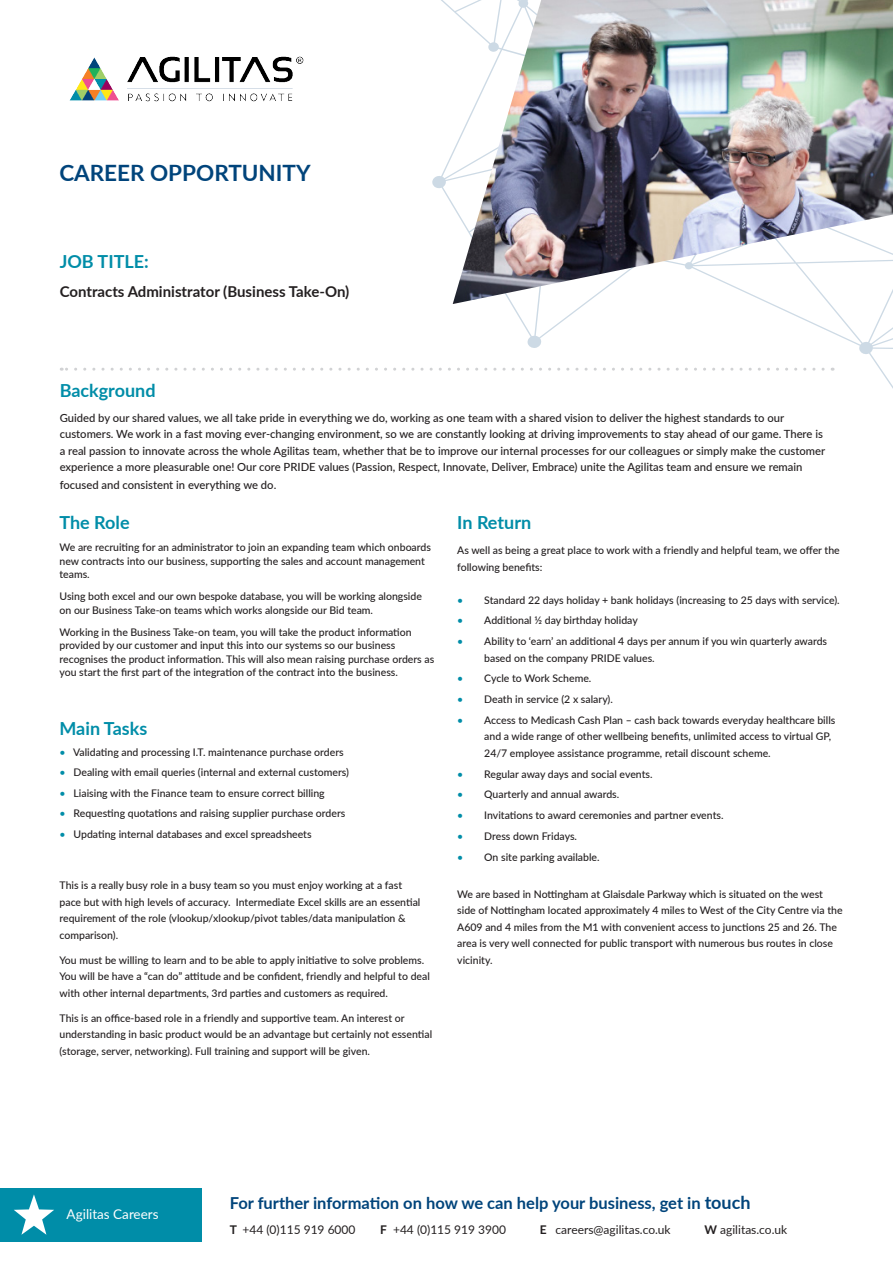
<style>
.page{position:relative;width:893px;height:1263px;background:#fff}
.page>*{position:absolute;margin:0;border:0;box-sizing:border-box;transform-origin:0 0}
.t1{font:700 22.5px "Lato";color:#00447b}
.t2{font:700 18px "Lato";color:#008da8}
.t3{font:700 16.5px "Lato";color:#00447b}
.t4{font:700 15px "Lato";color:#231f20}
.t5{font:13.5px "Lato";color:#fff}
.t6{font:12px "Lato";color:#231f20}
.No_Spacing{font:500 11.25px/16.5px "Lato";color:#231f20}
.No_Spacing-2{font:500 10.5px/16.5px "Lato";color:#231f20}
.s1{color:#008da8}
.s2{font-size:18px}
.s3{font-weight:700}
</style>
<div class="page">
<svg style="left:358px;top:0;width:535px;height:389px"></svg>
<img style="left:69px;top:56px;width:235px;height:46px">
<svg style="left:61px;top:368px;width:762px;height:3px"></svg>
<div style="left:0;top:1188px;width:201px;height:54px;background:#008da8"></div>
<img style="left:453px;top:0;width:440px;height:304px">
<svg style="left:14px;top:1194px;width:40px;height:41px"></svg>
<p class="t1" style="left:59px;top:156px;width:253px">CAREER OPPORTUNITY</p>
<p class="t2" style="left:60px;top:248px;width:91px">JOB TITLE:</p>
<p class="t4" style="left:60px;top:280px;width:291px">Contracts Administrator (Business Take-On)</p>
<p class="t2" style="left:60px;top:377px;width:97px">Background</p>
<p class="No_Spacing" style="left:60px;top:409px;width:767px">Guided by our shared values, we all take pride in everything we do, working as one team with a shared vision to deliver the highest standards to our customers. We work in a fast moving ever-changing environment, so we are constantly looking at driving improvements to stay ahead of our game. There is a real passion to innovate across the whole Agilitas team, whether that be to improve our internal processes for our colleagues or simply make the customer experience a more pleasurable one! Our core PRIDE values (Passion, Respect, Innovate, Deliver, Embrace) unite the Agilitas team and ensure we remain</p>
<p class="No_Spacing" style="left:60px;top:476px;width:218px">focused and consistent in everything we do.</p>
<p class="t2" style="left:60px;top:509px;width:72px">The Role</p>
<p class="No_Spacing-2" style="left:60px;top:540px;width:373px;line-height:13.5px">We are recruiting for an administrator to join an expanding team which onboards new contracts into our business, supporting the sales and account management teams.</p>
<p class="No_Spacing-2" style="left:60px;top:589px;width:364px;line-height:13.5px">Using both excel and our own bespoke database, you will be working alongside on our Business Take-on teams which works alongside our Bid team.</p>
<p class="No_Spacing-2" style="left:60px;top:624px;width:376px;line-height:13.5px">Working in the Business Take-on team, you will take the product information provided by our customer and input this into our systems so our business recognises the product information. This will also mean raising purchase orders as you start the first part of the integration of the contract into the business.</p>
<p class="t2" style="left:60px;top:715px;width:89px">Main Tasks</p>
<p class="No_Spacing-2" style="left:60px;top:743px;width:286px"><span class="s1">•</span> Validating and processing I.T. maintenance purchase orders</p>
<p class="No_Spacing-2" style="left:60px;top:763px;width:291px"><span class="s1">•</span> Dealing with email queries (internal and external customers)</p>
<p class="No_Spacing-2" style="left:60px;top:784px;width:267px"><span class="s1">•</span> Liaising with the Finance team to ensure correct billing</p>
<p class="No_Spacing-2" style="left:60px;top:805px;width:287px"><span class="s1">•</span> Requesting quotations and raising supplier purchase orders</p>
<p class="No_Spacing-2" style="left:60px;top:825px;width:254px"><span class="s1">•</span> Updating internal databases and excel spreadsheets</p>
<p class="No_Spacing-2" style="left:60px;top:877px;width:362px">This is a really busy role in a busy team so you must enjoy working at a fast pace but with high levels of accuracy. Intermediate Excel skills are an essential requirement of the role (vlookup/xlookup/pivot tables/data manipulation &amp; comparison).</p>
<p class="No_Spacing-2" style="left:60px;top:951px;width:372px">You must be willing to learn and to be able to apply initiative to solve problems.<br>You will be have a “can do” attitude and be confident, friendly and helpful to deal with other internal departments, 3rd parties and customers as required.</p>
<p class="No_Spacing-2" style="left:60px;top:1009px;width:374px">This is an office-based role in a friendly and supportive team. An interest or understanding in basic product would be an advantage but certainly not essential (storage, server, networking). Full training and support will be given.</p>
<p class="t2" style="left:457px;top:509px;width:75px">In Return</p>
<p class="No_Spacing-2" style="left:457px;top:541px;width:384px">As well as being a great place to work with a friendly and helpful team, we offer the following benefits:</p>
<p class="No_Spacing-2" style="left:457px;top:591px;width:384px"><span class="s1">•</span> Standard 22 days holiday + bank holidays (increasing to 25 days with service).</p>
<p class="No_Spacing-2" style="left:457px;top:612px;width:182px"><span class="s1">•</span> Additional ½ day birthday holiday</p>
<p class="No_Spacing-2" style="left:484px;top:632px;width:344px;text-indent:-27px"><span class="s1">•</span> Ability to ‘earn’ an additional 4 days per annum if you win quarterly awards based on the company PRIDE values.</p>
<p class="No_Spacing-2" style="left:457px;top:670px;width:136px"><span class="s1">•</span> Cycle to Work Scheme.</p>
<p class="No_Spacing-2" style="left:457px;top:690px;width:157px"><span class="s1">•</span> Death in service (2 x salary).</p>
<p class="No_Spacing-2" style="left:484px;top:711px;width:353px;text-indent:-27px"><span class="s1">•</span> Access to Medicash Cash Plan – cash back towards everyday healthcare bills and a wide range of other wellbeing benefits, unlimited access to virtual GP,<br>24/7 employee assistance programme, retail discount scheme.</p>
<p class="No_Spacing-2" style="left:457px;top:765px;width:197px"><span class="s1">•</span> Regular away days and social events.</p>
<p class="No_Spacing-2" style="left:457px;top:786px;width:164px"><span class="s1">•</span> Quarterly and annual awards.</p>
<p class="No_Spacing-2" style="left:457px;top:806px;width:268px"><span class="s1">•</span> Invitations to award ceremonies and partner events.</p>
<p class="No_Spacing-2" style="left:457px;top:827px;width:121px"><span class="s1">•</span> Dress down Fridays.</p>
<p class="No_Spacing-2" style="left:457px;top:848px;width:144px"><span class="s1">•</span> On site parking available.</p>
<p class="No_Spacing-2" style="left:457px;top:885px;width:387px">We are based in Nottingham at Glaisdale Parkway which is situated on the west side of Nottingham located approximately 4 miles to West of the City Centre via the A609 and 4 miles from the M1 with convenient access to junctions 25 and 26. The area is very well connected for public transport with numerous bus routes in close vicinity.</p>
<p class="t5" style="left:67px;top:1204px;width:94px">Agilitas Careers</p>
<p class="t3" style="left:230px;top:1191px;width:522px">For further information on how we can help your business, get in <span class="s2">touch</span></p>
<p class="t6" style="left:230px;top:1220px;width:127px"><span class="s3">T</span> +44 (0)115 919 6000</p>
<p class="t6" style="left:380px;top:1220px;width:127px"><span class="s3">F</span> +44 (0)115 919 3900</p>
<p class="t6" style="left:540px;top:1220px;width:132px"><span class="s3">E</span> careers@agilitas.co.uk</p>
<p class="t6" style="left:704px;top:1220px;width:84px"><span class="s3">W</span> agilitas.co.uk</p>
</div>
